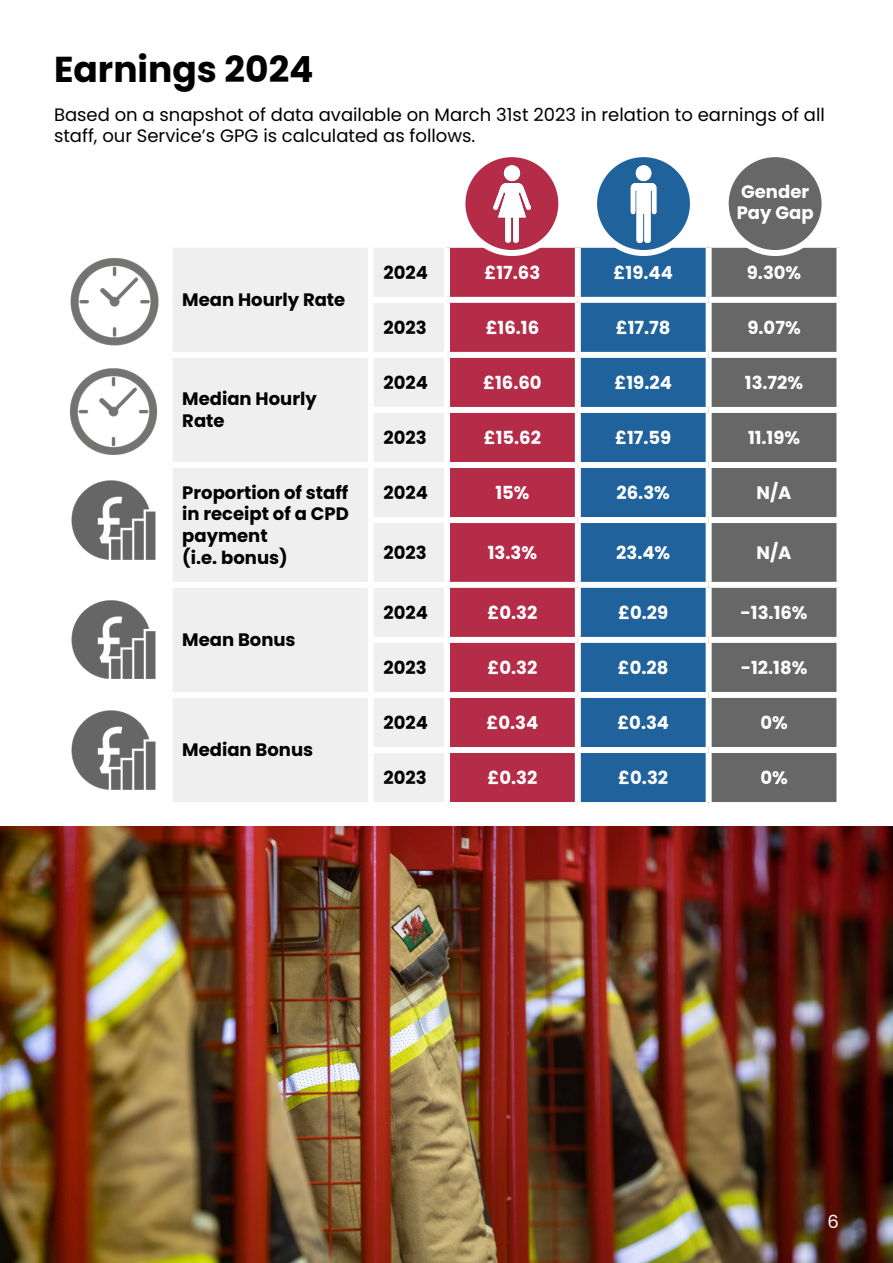
<style>
.page{position:relative;width:893px;height:1263px;background:#fff}
.page>*{position:absolute;margin:0;border:0;box-sizing:border-box;transform-origin:0 0}
.t1{font:700 36px "Poppins";color:#000}
.t2{font:700 18px/21.6px "Poppins";color:#fff}
.t3{font:700 18px/21.6px "Poppins";color:#000}
.t4{font:18px/21.6px "Poppins";color:#000}
.t5{font:18px "Poppins";color:#fff}
</style>
<div class="page">
<img style="left:0;top:826px;width:893px;height:437px">
<div style="left:173px;top:248px;width:271px;height:554px;background:#eeefee"></div>
<div style="left:450px;top:248px;width:125px;height:554px;background:#b42c48"></div>
<div style="left:581px;top:248px;width:125px;height:554px;background:#20629c"></div>
<div style="left:712px;top:248px;width:124px;height:554px;background:#666766"></div>
<div style="left:371px;top:300px;width:76px;height:55px;background:#eeefee"></div>
<div style="left:371px;top:355px;width:76px;height:55px;background:#eeefee"></div>
<div style="left:371px;top:410px;width:76px;height:55px;background:#eeefee"></div>
<div style="left:371px;top:465px;width:76px;height:55px;background:#eeefee"></div>
<div style="left:371px;top:520px;width:76px;height:65px;background:#eeefee"></div>
<div style="left:371px;top:585px;width:76px;height:55px;background:#eeefee"></div>
<div style="left:371px;top:640px;width:76px;height:55px;background:#eeefee"></div>
<div style="left:371px;top:695px;width:76px;height:55px;background:#eeefee"></div>
<div style="left:371px;top:750px;width:76px;height:55px;background:#eeefee"></div>
<div style="left:368px;top:248px;width:6px;height:49px;background:#fff"></div>
<div style="left:368px;top:297px;width:79px;height:6px;background:#fff"></div>
<div style="left:368px;top:303px;width:6px;height:49px;background:#fff"></div>
<div style="left:447px;top:297px;width:131px;height:6px;background:#fff"></div>
<div style="left:444px;top:303px;width:6px;height:49px;background:#fff"></div>
<div style="left:578px;top:297px;width:131px;height:6px;background:#fff"></div>
<div style="left:709px;top:297px;width:133px;height:6px;background:#fff"></div>
<div style="left:169px;top:352px;width:202px;height:6px;background:#fff"></div>
<div style="left:371px;top:352px;width:76px;height:6px;background:#fff"></div>
<div style="left:368px;top:358px;width:6px;height:49px;background:#fff"></div>
<div style="left:447px;top:352px;width:131px;height:6px;background:#fff"></div>
<div style="left:444px;top:358px;width:6px;height:49px;background:#fff"></div>
<div style="left:578px;top:352px;width:131px;height:6px;background:#fff"></div>
<div style="left:709px;top:352px;width:133px;height:6px;background:#fff"></div>
<div style="left:368px;top:407px;width:79px;height:6px;background:#fff"></div>
<div style="left:368px;top:413px;width:6px;height:49px;background:#fff"></div>
<div style="left:447px;top:407px;width:131px;height:6px;background:#fff"></div>
<div style="left:444px;top:413px;width:6px;height:49px;background:#fff"></div>
<div style="left:578px;top:407px;width:131px;height:6px;background:#fff"></div>
<div style="left:709px;top:407px;width:133px;height:6px;background:#fff"></div>
<div style="left:169px;top:462px;width:202px;height:6px;background:#fff"></div>
<div style="left:371px;top:462px;width:76px;height:6px;background:#fff"></div>
<div style="left:368px;top:468px;width:6px;height:49px;background:#fff"></div>
<div style="left:447px;top:462px;width:131px;height:6px;background:#fff"></div>
<div style="left:444px;top:468px;width:6px;height:49px;background:#fff"></div>
<div style="left:578px;top:462px;width:131px;height:6px;background:#fff"></div>
<div style="left:709px;top:462px;width:133px;height:6px;background:#fff"></div>
<div style="left:368px;top:517px;width:79px;height:6px;background:#fff"></div>
<div style="left:368px;top:523px;width:6px;height:59px;background:#fff"></div>
<div style="left:447px;top:517px;width:131px;height:6px;background:#fff"></div>
<div style="left:444px;top:523px;width:6px;height:59px;background:#fff"></div>
<div style="left:578px;top:517px;width:131px;height:6px;background:#fff"></div>
<div style="left:709px;top:517px;width:133px;height:6px;background:#fff"></div>
<div style="left:169px;top:582px;width:202px;height:6px;background:#fff"></div>
<div style="left:371px;top:582px;width:76px;height:6px;background:#fff"></div>
<div style="left:368px;top:588px;width:6px;height:49px;background:#fff"></div>
<div style="left:447px;top:582px;width:131px;height:6px;background:#fff"></div>
<div style="left:444px;top:588px;width:6px;height:49px;background:#fff"></div>
<div style="left:578px;top:582px;width:131px;height:6px;background:#fff"></div>
<div style="left:709px;top:582px;width:133px;height:6px;background:#fff"></div>
<div style="left:368px;top:637px;width:79px;height:6px;background:#fff"></div>
<div style="left:368px;top:643px;width:6px;height:49px;background:#fff"></div>
<div style="left:447px;top:637px;width:131px;height:6px;background:#fff"></div>
<div style="left:444px;top:643px;width:6px;height:49px;background:#fff"></div>
<div style="left:578px;top:637px;width:131px;height:6px;background:#fff"></div>
<div style="left:709px;top:637px;width:133px;height:6px;background:#fff"></div>
<div style="left:169px;top:692px;width:202px;height:6px;background:#fff"></div>
<div style="left:371px;top:692px;width:76px;height:6px;background:#fff"></div>
<div style="left:368px;top:698px;width:6px;height:49px;background:#fff"></div>
<div style="left:447px;top:692px;width:131px;height:6px;background:#fff"></div>
<div style="left:444px;top:698px;width:6px;height:49px;background:#fff"></div>
<div style="left:578px;top:692px;width:131px;height:6px;background:#fff"></div>
<div style="left:709px;top:692px;width:133px;height:6px;background:#fff"></div>
<div style="left:368px;top:747px;width:79px;height:6px;background:#fff"></div>
<div style="left:368px;top:753px;width:6px;height:49px;background:#fff"></div>
<div style="left:447px;top:747px;width:131px;height:6px;background:#fff"></div>
<div style="left:444px;top:753px;width:6px;height:49px;background:#fff"></div>
<div style="left:578px;top:747px;width:131px;height:6px;background:#fff"></div>
<div style="left:709px;top:747px;width:133px;height:6px;background:#fff"></div>
<div style="left:371px;top:802px;width:76px;height:6px;background:#fff"></div>
<img style="left:70px;top:258px;width:89px;height:88px">
<img style="left:70px;top:368px;width:88px;height:87px">
<img style="left:71px;top:480px;width:85px;height:80px">
<img style="left:71px;top:600px;width:85px;height:79px">
<img style="left:71px;top:710px;width:85px;height:80px">
<div style="left:462px;top:154px;width:99px;height:99px;background:#b42c48;border-radius:50%"></div>
<img style="left:494px;top:165px;width:36px;height:79px">
<div style="left:459px;top:151px;width:105px;height:105px;border:6px solid #fff;border-radius:50%"></div>
<svg style="left:594px;top:154px;width:99px;height:99px;background:#3c75a8"></svg>
<img style="left:625px;top:164px;width:37px;height:80px">
<div style="left:591px;top:151px;width:105px;height:105px;border:6px solid #fff;border-radius:50%"></div>
<div style="left:726px;top:154px;width:99px;height:99px;background:#666766;border-radius:50%"></div>
<div style="left:723px;top:151px;width:105px;height:105px;border:6px solid #fff;border-radius:50%"></div>
<h1 class="t1" style="left:54px;top:49px;width:261px">Earnings 2024</h1>
<p class="t4" style="left:54px;top:104px;width:772px">Based on a snapshot of data available on March 31st 2023 in relation to earnings of all staff, our Service’s GPG is calculated as follows.</p>
<p class="t2" style="left:737px;top:180px;width:78px">Gender<br>Pay Gap</p>
<p class="t3" style="left:182px;top:289px;width:165px">Mean Hourly Rate</p>
<p class="t3" style="left:182px;top:388px;width:136px">Median Hourly<br>Rate</p>
<p class="t3" style="left:384px;top:262px;width:46px">2024</p>
<p class="t2" style="left:484px;top:262px;width:57px">£17.63</p>
<p class="t2" style="left:614px;top:262px;width:61px">£19.44</p>
<p class="t2" style="left:747px;top:262px;width:56px">9.30%</p>
<p class="t3" style="left:384px;top:317px;width:45px">2023</p>
<p class="t2" style="left:486px;top:317px;width:55px">£16.16</p>
<p class="t2" style="left:616px;top:317px;width:56px">£17.78</p>
<p class="t2" style="left:747px;top:317px;width:55px">9.07%</p>
<p class="t3" style="left:384px;top:372px;width:46px">2024</p>
<p class="t2" style="left:483px;top:372px;width:60px">£16.60</p>
<p class="t2" style="left:615px;top:372px;width:59px">£19.24</p>
<p class="t2" style="left:745px;top:372px;width:60px">13.72%</p>
<p class="t3" style="left:384px;top:427px;width:45px">2023</p>
<p class="t2" style="left:484px;top:427px;width:59px">£15.62</p>
<p class="t2" style="left:615px;top:427px;width:58px">£17.59</p>
<p class="t2" style="left:748px;top:427px;width:54px">11.19%</p>
<p class="t3" style="left:182px;top:482px;width:168px">Proportion of staff in receipt of a CPD payment<br>(i.e. bonus)</p>
<p class="t3" style="left:384px;top:482px;width:46px">2024</p>
<p class="t2" style="left:495px;top:482px;width:36px">15%</p>
<p class="t2" style="left:616px;top:482px;width:55px">26.3%</p>
<p class="t2" style="left:757px;top:482px;width:36px">N/A</p>
<p class="t3" style="left:383px;top:542px;width:45px">2023</p>
<p class="t2" style="left:488px;top:542px;width:51px">13.3%</p>
<p class="t2" style="left:616px;top:542px;width:56px">23.4%</p>
<p class="t2" style="left:757px;top:542px;width:36px">N/A</p>
<p class="t3" style="left:182px;top:629px;width:115px">Mean Bonus</p>
<p class="t3" style="left:182px;top:739px;width:132px">Median Bonus</p>
<p class="t3" style="left:384px;top:602px;width:46px">2024</p>
<p class="t2" style="left:487px;top:602px;width:51px">£0.32</p>
<p class="t2" style="left:618px;top:602px;width:52px">£0.29</p>
<p class="t2" style="left:740px;top:602px;width:69px">-13.16%</p>
<p class="t3" style="left:384px;top:657px;width:45px">2023</p>
<p class="t2" style="left:487px;top:657px;width:51px">£0.32</p>
<p class="t2" style="left:618px;top:657px;width:52px">£0.28</p>
<p class="t2" style="left:741px;top:657px;width:68px">-12.18%</p>
<p class="t3" style="left:384px;top:712px;width:46px">2024</p>
<p class="t2" style="left:486px;top:712px;width:53px">£0.34</p>
<p class="t2" style="left:617px;top:712px;width:53px">£0.34</p>
<p class="t2" style="left:760px;top:712px;width:29px">0%</p>
<p class="t3" style="left:384px;top:767px;width:45px">2023</p>
<p class="t2" style="left:487px;top:767px;width:51px">£0.32</p>
<p class="t2" style="left:618px;top:767px;width:51px">£0.32</p>
<p class="t2" style="left:760px;top:767px;width:29px">0%</p>
<p class="t5" style="left:827px;top:1211px;width:13px">6</p>
</div>
